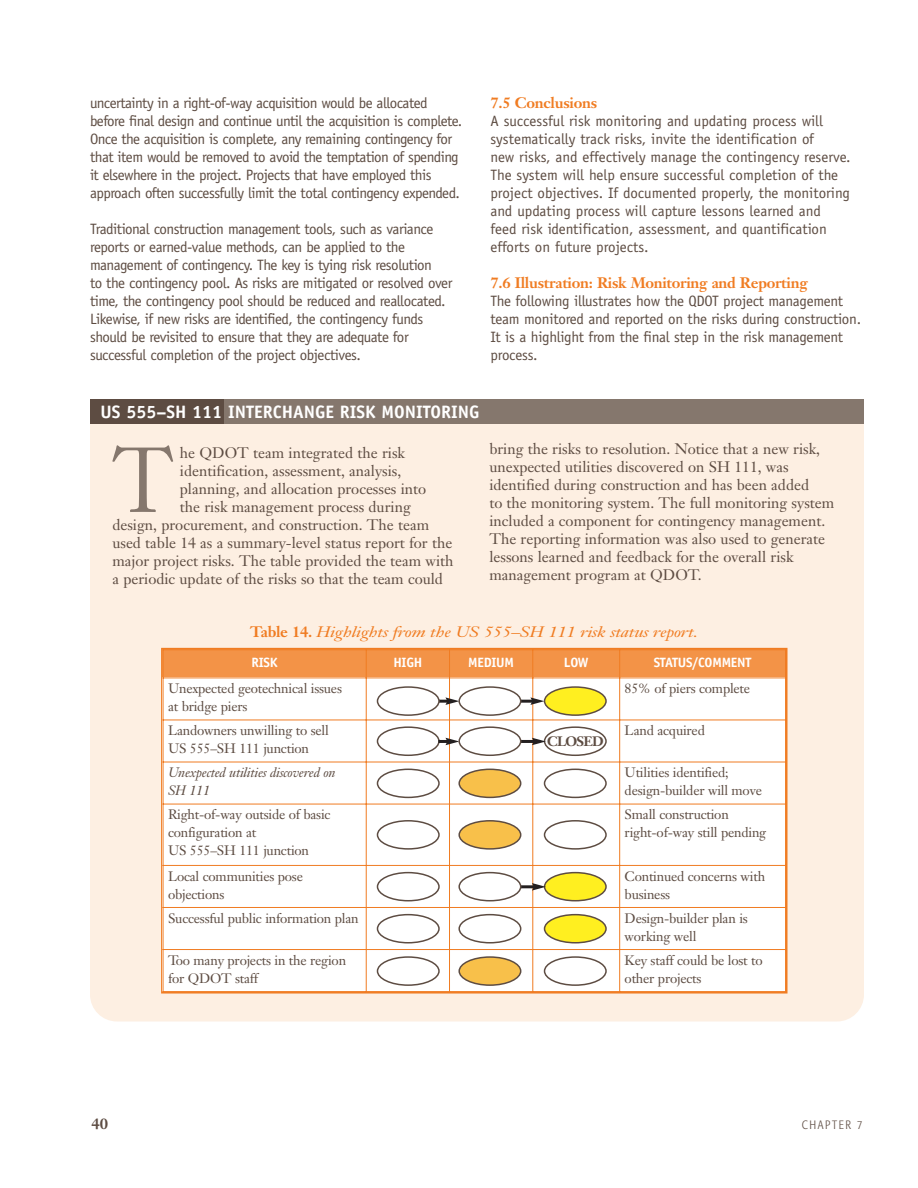
<style>
.page{position:relative;width:918px;height:1188px;background:#fff}
.page>*{position:absolute;margin:0;border:0;box-sizing:border-box;transform-origin:0 0}
.t1{font:90.75px "Janson Text";color:#85776d;scale:.85 1}
.t2{font:700 18px "Officina Sans";color:#fff}
.t3{font:15px/18px "Officina Sans";letter-spacing:-.03em;color:#5d4c42}
.t4{font:15px/18px "Janson Text";color:#5d4c42}
.t5{font:15px/18px "Officina Sans";color:#5d4c42}
.t6{font:700 15px "Janson Text";letter-spacing:-.015em;color:#f07c22}
.t7{font:italic 15px "Janson Text";letter-spacing:-.015em;color:#f07c22;scale:1.2 1}
.t8{font:700 15px "Janson Text";color:#5d4c42}
.t9{font:13.5px/18px "Janson Text";letter-spacing:-.015em;color:#5d4c42}
.t10{font:italic 13.5px/18px "Janson Text";letter-spacing:-.015em;color:#5d4c42}
.t11{font:700 13.5px "Officina Sans";letter-spacing:-.015em;color:#fff}
.t12{font:700 13.5px "Janson Text";letter-spacing:-.055em;color:#5d4c42}
.t13{font:300 condensed 12px "Formata";letter-spacing:.14em;color:#5d4c42}
.s1{font-weight:700;font-style:normal}
</style>
<div class="page">
<div style="left:90px;top:399px;width:774px;height:623px;background:#fdefe2;border-radius:27px"></div>
<div style="left:90px;top:399px;width:774px;height:25px;background:#5d4c42"></div>
<div style="left:224px;top:399px;width:640px;height:25px;background:#85776d"></div>
<div style="left:163px;top:649px;width:203px;height:29px;background:#f39347"></div>
<div style="left:366px;top:649px;width:84px;height:29px;background:#f39347"></div>
<div style="left:450px;top:649px;width:83px;height:29px;background:#f39347"></div>
<div style="left:533px;top:649px;width:87px;height:29px;background:#f39347"></div>
<div style="left:620px;top:649px;width:166px;height:29px;background:#f39347"></div>
<div style="left:163px;top:678px;width:203px;height:42px;background:#fff"></div>
<div style="left:366px;top:678px;width:420px;height:42px;background:#fff"></div>
<div style="left:163px;top:720px;width:203px;height:42px;background:#fff"></div>
<div style="left:366px;top:720px;width:420px;height:42px;background:#fff"></div>
<div style="left:163px;top:762px;width:203px;height:42px;background:#fff"></div>
<div style="left:366px;top:762px;width:420px;height:42px;background:#fff"></div>
<div style="left:163px;top:804px;width:203px;height:61px;background:#fff"></div>
<div style="left:366px;top:804px;width:420px;height:61px;background:#fff"></div>
<div style="left:163px;top:865px;width:203px;height:42px;background:#fff"></div>
<div style="left:366px;top:865px;width:420px;height:42px;background:#fff"></div>
<div style="left:163px;top:907px;width:203px;height:43px;background:#fff"></div>
<div style="left:366px;top:907px;width:420px;height:43px;background:#fff"></div>
<div style="left:163px;top:950px;width:203px;height:42px;background:#fff"></div>
<div style="left:366px;top:950px;width:420px;height:42px;background:#fff"></div>
<hr style="left:163px;top:649px;width:1px;height:343px;background:#f07c22">
<hr style="left:366px;top:649px;width:1px;height:343px;background:#f07c22">
<hr style="left:449px;top:649px;width:1px;height:343px;background:#f07c22">
<hr style="left:532px;top:649px;width:1px;height:343px;background:#f07c22">
<hr style="left:619px;top:649px;width:1px;height:343px;background:#f07c22">
<hr style="left:785px;top:649px;width:1px;height:343px;background:#f07c22">
<hr style="left:163px;top:649px;width:623px;height:1px;background:#f07c22">
<hr style="left:163px;top:677px;width:623px;height:1px;background:#f07c22">
<hr style="left:163px;top:720px;width:623px;height:1px;background:#f07c22">
<hr style="left:163px;top:762px;width:623px;height:1px;background:#f07c22">
<hr style="left:163px;top:804px;width:623px;height:1px;background:#f07c22">
<hr style="left:163px;top:865px;width:623px;height:1px;background:#f07c22">
<hr style="left:163px;top:907px;width:623px;height:1px;background:#f07c22">
<hr style="left:163px;top:949px;width:623px;height:1px;background:#f07c22">
<hr style="left:163px;top:991px;width:623px;height:1px;background:#f07c22">
<svg style="left:377px;top:956px;width:63px;height:30px"></svg>
<svg style="left:377px;top:914px;width:63px;height:30px"></svg>
<svg style="left:377px;top:872px;width:63px;height:29px"></svg>
<svg style="left:377px;top:820px;width:63px;height:30px"></svg>
<svg style="left:377px;top:769px;width:63px;height:29px"></svg>
<svg style="left:458px;top:956px;width:63px;height:30px"></svg>
<svg style="left:458px;top:914px;width:63px;height:30px"></svg>
<svg style="left:458px;top:820px;width:63px;height:30px"></svg>
<svg style="left:458px;top:769px;width:63px;height:29px"></svg>
<svg style="left:544px;top:956px;width:63px;height:30px"></svg>
<svg style="left:544px;top:914px;width:63px;height:30px"></svg>
<svg style="left:544px;top:820px;width:63px;height:30px"></svg>
<svg style="left:544px;top:769px;width:63px;height:29px"></svg>
<hr style="left:517px;top:700px;width:16px;height:3px;background:#231f20">
<svg style="left:530px;top:686px;width:77px;height:30px"></svg>
<svg style="left:377px;top:686px;width:144px;height:30px"></svg>
<hr style="left:518px;top:740px;width:17px;height:3px;background:#231f20">
<svg style="left:532px;top:726px;width:75px;height:30px"></svg>
<hr style="left:518px;top:885px;width:17px;height:3px;background:#231f20">
<svg style="left:532px;top:872px;width:75px;height:29px"></svg>
<svg style="left:458px;top:872px;width:63px;height:29px"></svg>
<svg style="left:377px;top:726px;width:144px;height:30px"></svg>
<p class="t3" style="left:90px;top:95px;width:374px">uncertainty in a right-of-way acquisition would be allocated before final design and continue until the acquisition is complete.<br>Once the acquisition is complete, any remaining contingency for that item would be removed to avoid the temptation of spending it elsewhere in the project. Projects that have employed this approach often successfully limit the total contingency expended.</p>
<p class="t3" style="left:90px;top:221px;width:364px">Traditional construction management tools, such as variance reports or earned-value methods, can be applied to the management of contingency. The key is tying risk resolution<br>to the contingency pool. As risks are mitigated or resolved over time, the contingency pool should be reduced and reallocated.<br>Likewise, if new risks are identified, the contingency funds should be revisited to ensure that they are adequate for successful completion of the project objectives.</p>
<p class="t6" style="left:490px;top:97px;width:108px">7.5 Conclusions</p>
<p class="t5" style="left:490px;top:113px;width:362px">A successful risk monitoring and updating process will systematically track risks, invite the identification of<br>new risks, and effectively manage the contingency reserve.<br>The system will help ensure successful completion of the project objectives. If documented properly, the monitoring and updating process will capture lessons learned and feed risk identification, assessment, and quantification efforts on future projects.</p>
<p class="t6" style="left:490px;top:277px;width:319px">7.6 Illustration: Risk Monitoring and Reporting</p>
<p class="t3" style="left:490px;top:293px;width:372px">The following illustrates how the QDOT project management team monitored and reported on the risks during construction.<br>It is a highlight from the final step in the risk management process.</p>
<p class="t2" style="left:101px;top:405px;width:380px">US 555–SH 111 INTERCHANGE RISK MONITORING</p>
<h1 class="t1" style="left:113px;top:443px;width:72px">T</h1>
<p class="t4" style="left:180px;top:445px;width:227px">he QDOT team integrated the risk</p>
<p class="t4" style="left:180px;top:463px;width:223px">identification, assessment, analysis,</p>
<p class="t4" style="left:180px;top:481px;width:248px">planning, and allocation processes into</p>
<p class="t4" style="left:180px;top:499px;width:232px">the risk management process during</p>
<p class="t4" style="left:112px;top:517px;width:318px">design, procurement, and construction. The team</p>
<p class="t4" style="left:112px;top:535px;width:341px">used table 14 as a summary-level status report for the</p>
<p class="t4" style="left:112px;top:553px;width:343px">major project risks. The table provided the team with</p>
<p class="t4" style="left:112px;top:571px;width:332px">a periodic update of the risks so that the team could</p>
<p class="t4" style="left:489px;top:442px;width:347px">bring the risks to resolution. Notice that a new risk, unexpected utilities discovered on SH 111, was identified during construction and has been added<br>to the monitoring system. The full monitoring system included a component for contingency management.<br>The reporting information was also used to generate lessons learned and feedback for the overall risk management program at QDOT.</p>
<p class="t7" style="left:250px;top:626px;width:375px"><span class="s1">Table 14.</span> Highlights from the US 555–SH 111 risk status report.</p>
<p class="t11" style="left:252px;top:658px;width:28px">RISK</p>
<p class="t11" style="left:393px;top:658px;width:31px">HIGH</p>
<p class="t11" style="left:468px;top:658px;width:47px">MEDIUM</p>
<p class="t11" style="left:564px;top:658px;width:26px">LOW</p>
<p class="t11" style="left:654px;top:658px;width:99px">STATUS/COMMENT</p>
<p class="t9" style="left:168px;top:681px;width:176px">Unexpected geotechnical issues at bridge piers</p>
<p class="t9" style="left:625px;top:681px;width:127px">85% of piers complete</p>
<p class="t9" style="left:168px;top:723px;width:162px">Landowners unwilling to sell<br>US 555–SH 111 junction</p>
<p class="t9" style="left:625px;top:723px;width:82px">Land acquired</p>
<p class="t10" style="left:168px;top:765px;width:169px">Unexpected utilities discovered on<br>SH 111</p>
<p class="t9" style="left:625px;top:765px;width:139px">Utilities identified; design-builder will move</p>
<p class="t9" style="left:168px;top:807px;width:164px">Right-of-way outside of basic configuration at<br>US 555–SH 111 junction</p>
<p class="t9" style="left:625px;top:807px;width:143px">Small construction right-of-way still pending</p>
<p class="t9" style="left:168px;top:868px;width:136px">Local communities pose objections</p>
<p class="t9" style="left:625px;top:868px;width:142px">Continued concerns with business</p>
<p class="t9" style="left:168px;top:910px;width:192px">Successful public information plan</p>
<p class="t9" style="left:625px;top:910px;width:125px">Design-builder plan is working well</p>
<p class="t9" style="left:168px;top:952px;width:180px">Too many projects in the region for QDOT staff</p>
<p class="t9" style="left:625px;top:952px;width:140px">Key staff could be lost to other projects</p>
<p class="t12" style="left:547px;top:735px;width:58px">CLOSED</p>
<p class="t8" style="left:92px;top:1117px;width:18px">40</p>
<p class="t13" style="left:802px;top:1120px;width:62px">CHAPTER 7</p>
</div>
